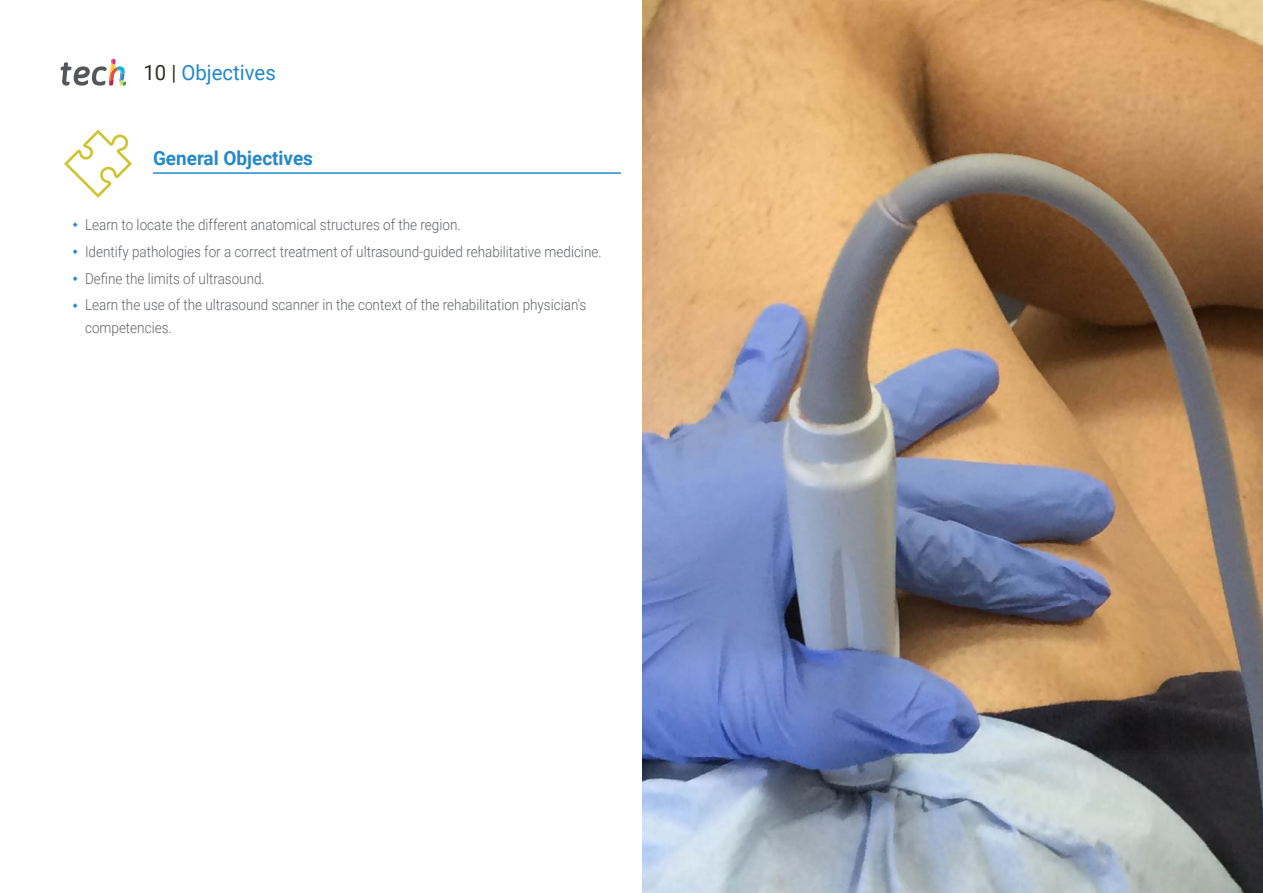
<style>
.page{position:relative;width:1263px;height:893px;background:#fff}
.page>*{position:absolute;margin:0;border:0;box-sizing:border-box;transform-origin:0 0}
.t1{font:21px "Roboto";color:#2488c9}
.t2{font:700 19.5px "Roboto";color:#2488c9}
.t3{font:300 15px/26.7px "Roboto";color:#61646a;scale:.9 1}
.s1{color:#312e20}
</style>
<div class="page">
<hr style="left:153px;top:173px;width:468px;height:1px;background:#2488c9">
<svg style="left:64px;top:130px;width:68px;height:68px"></svg>
<img style="left:642px;top:0;width:621px;height:893px">
<svg style="left:61px;top:59px;width:65px;height:27px"></svg>
<h1 class="t1" style="left:144px;top:57px;width:134px"><span class="s1">10 |</span> Objectives</h1>
<h2 class="t2" style="left:153px;top:144px;width:161px">General Objectives</h2>
<p class="t3" style="left:85px;top:211px;width:575px">Learn to locate the different anatomical structures of the region.<br>Identify pathologies for a correct treatment of ultrasound-guided rehabilitative medicine.<br>Define the limits of ultrasound.<br>Learn the use of the ultrasound scanner in the context of the rehabilitation physician's</p>
<p class="t3" style="left:85px;top:314px;width:98px">competencies.</p>
</div>
